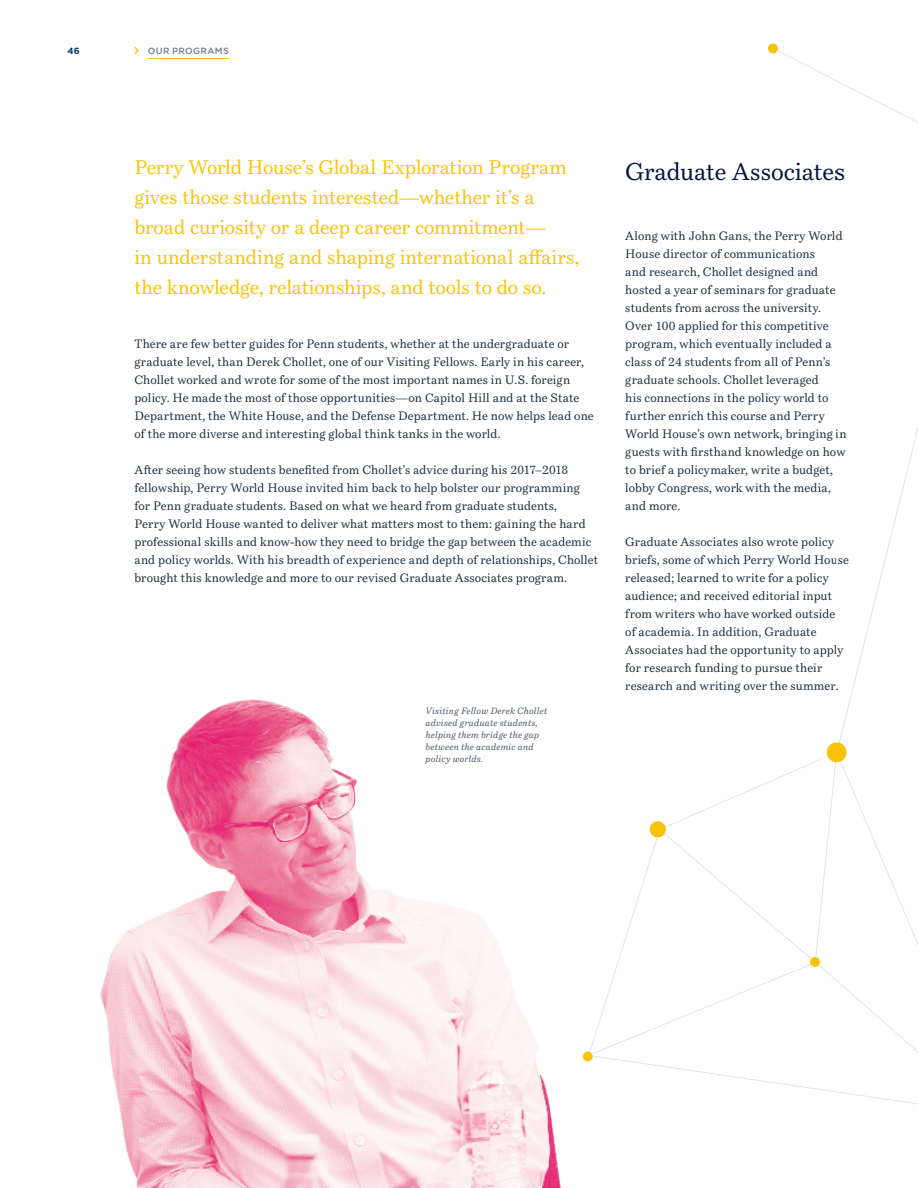
<style>
.page{position:relative;width:918px;height:1188px;background:#fff}
.page>*{position:absolute;margin:0;border:0;box-sizing:border-box;transform-origin:0 0}
.t1{font:24px "Bressay";letter-spacing:-.005em;color:#001641}
.t2{font:19.5px/30px "Bressay";letter-spacing:-.005em;color:#f9c20a}
.t3{font:12px/18px "Bressay";letter-spacing:.015em;color:#1c2b39}
.t4{font:italic 9px/12px "Bressay";letter-spacing:.03em;color:#46525f}
.t5{font:500 9px "Gotham";letter-spacing:.035em;color:#757d8a}
.t6{font:700 9px "Gotham";color:#043673}
</style>
<div class="page">
<hr style="left:148px;top:58px;width:81px;height:1px;background:#f9c20a">
<svg style="left:134px;top:47px;width:5px;height:7px"></svg>
<img style="left:100px;top:699px;width:483px;height:489px">
<svg style="left:587px;top:751px;width:331px;height:353px"></svg>
<svg style="left:772px;top:50px;width:146px;height:73px"></svg>
<svg style="left:839px;top:427px;width:79px;height:326px"></svg>
<div style="left:650px;top:821px;width:16px;height:16px;background:#f9c20a;border-radius:50%"></div>
<div style="left:768px;top:44px;width:10px;height:9px;background:#f9c20a;border-radius:50%"></div>
<div style="left:583px;top:1052px;width:10px;height:9px;background:#f9c20a;border-radius:50%"></div>
<div style="left:810px;top:957px;width:10px;height:10px;background:#f9c20a;border-radius:50%"></div>
<div style="left:827px;top:742px;width:20px;height:20px;background:#f9c20a;border-radius:50%"></div>
<p class="t6" style="left:68px;top:46px;width:14px">46</p>
<p class="t5" style="left:148px;top:46px;width:82px">OUR PROGRAMS</p>
<p class="t2" style="left:134px;top:152px;width:446px">Perry World House’s Global Exploration Program gives those students interested—whether it’s a broad curiosity or a deep career commitment—<br>in understanding and shaping international affairs, the knowledge, relationships, and tools to do so.</p>
<p class="t3" style="left:134px;top:335px;width:461px">There are few better guides for Penn students, whether at the undergraduate or graduate level, than Derek Chollet, one of our Visiting Fellows. Early in his career, Chollet worked and wrote for some of the most important names in U.S. foreign policy. He made the most of those opportunities—on Capitol Hill and at the State Department, the White House, and the Defense Department. He now helps lead one of the more diverse and interesting global think tanks in the world.</p>
<p class="t3" style="left:134px;top:461px;width:465px">After seeing how students benefited from Chollet’s advice during his 2017–2018 fellowship, Perry World House invited him back to help bolster our programming for Penn graduate students. Based on what we heard from graduate students,<br>Perry World House wanted to deliver what matters most to them: gaining the hard professional skills and know-how they need to bridge the gap between the academic and policy worlds. With his breadth of experience and depth of relationships, Chollet brought this knowledge and more to our revised Graduate Associates program.</p>
<p class="t4" style="left:426px;top:705px;width:123px">Visiting Fellow Derek Chollet advised graduate students, helping them bridge the gap between the academic and policy worlds.</p>
<h1 class="t1" style="left:625px;top:157px;width:221px">Graduate Associates</h1>
<p class="t3" style="left:625px;top:227px;width:223px">Along with John Gans, the Perry World House director of communications<br>and research, Chollet designed and hosted a year of seminars for graduate students from across the university.<br>Over 100 applied for this competitive program, which eventually included a class of 24 students from all of Penn’s graduate schools. Chollet leveraged<br>his connections in the policy world to further enrich this course and Perry World House’s own network, bringing in guests with firsthand knowledge on how to brief a policymaker, write a budget, lobby Congress, work with the media, and more.</p>
<p class="t3" style="left:625px;top:533px;width:225px">Graduate Associates also wrote policy briefs, some of which Perry World House released; learned to write for a policy audience; and received editorial input from writers who have worked outside<br>of academia. In addition, Graduate Associates had the opportunity to apply for research funding to pursue their research and writing over the summer.</p>
</div>
